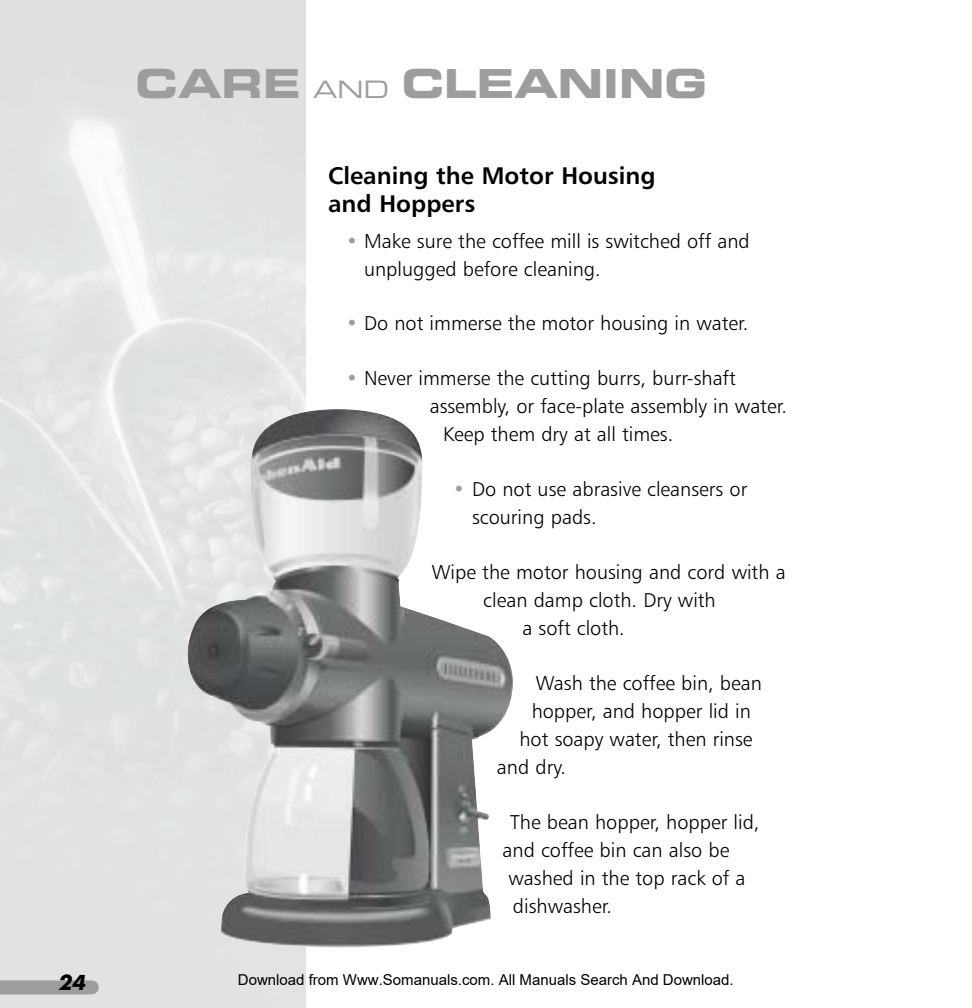
<style>
.page{position:relative;width:972px;height:1008px;background:#fff}
.page>*{position:absolute;margin:0;border:0;box-sizing:border-box;transform-origin:0 0}
.t1{font:40px "Eurostile Bold Extended Two";color:#9d9d9d}
.t2{font:24px/28px "Humanist 777 BT Bold B";color:#000}
.t3{font:20px/28px "Humanist 777 BT Light B";color:#000}
.t4{font:italic 700 20px "Futura";color:#000}
.t5{font:15px "Arial";color:#000}
.s1{font-family:"Eurostile Extended Two";font-size:24px}
.s2{color:#9d9d9d}
</style>
<div class="page">
<svg style="left:0;top:980px;width:99px;height:14px"></svg>
<img style="left:187px;top:408px;width:326px;height:541px">
<p class="t4" style="left:58px;top:974px;width:29px">24</p>
<h1 class="t1" style="left:136px;top:69px;width:573px">CARE <span class="s1">AND</span> CLEANING</h1>
<p class="t2" style="left:328px;top:163px;width:329px">Cleaning the Motor Housing and Hoppers</p>
<p class="t3" style="left:364px;top:228px;width:387px;text-indent:-18px"><span class="s2">•</span> Make sure the coffee mill is switched off and unplugged before cleaning.</p>
<p class="t3" style="left:346px;top:310px;width:404px"><span class="s2">•</span> Do not immerse the motor housing in water.</p>
<p class="t3" style="left:346px;top:365px;width:391px"><span class="s2">•</span> Never immerse the cutting burrs, burr-shaft</p>
<p class="t3" style="left:430px;top:393px;width:359px">assembly, or face-plate assembly in water.</p>
<p class="t3" style="left:443px;top:421px;width:232px">Keep them dry at all times.</p>
<p class="t3" style="left:472px;top:476px;width:277px;text-indent:-19px"><span class="s2">•</span> Do not use abrasive cleansers or scouring pads.</p>
<p class="t3" style="left:432px;top:559px;width:355px">Wipe the motor housing and cord with a</p>
<p class="t3" style="left:483px;top:587px;width:234px">clean damp cloth. Dry with</p>
<p class="t3" style="left:522px;top:615px;width:104px">a soft cloth.</p>
<p class="t3" style="left:536px;top:670px;width:228px">Wash the coffee bin, bean</p>
<p class="t3" style="left:532px;top:698px;width:221px">hopper, and hopper lid in</p>
<p class="t3" style="left:519px;top:726px;width:235px">hot soapy water, then rinse</p>
<p class="t3" style="left:497px;top:754px;width:71px">and dry.</p>
<p class="t3" style="left:510px;top:809px;width:251px">The bean hopper, hopper lid,</p>
<p class="t3" style="left:503px;top:837px;width:228px">and coffee bin can also be</p>
<p class="t3" style="left:509px;top:865px;width:238px">washed in the top rack of a</p>
<p class="t3" style="left:513px;top:893px;width:101px">dishwasher.</p>
<p class="t5" style="left:238px;top:971px;width:497px">Download from Www.Somanuals.com. All Manuals Search And Download.</p>
</div>
